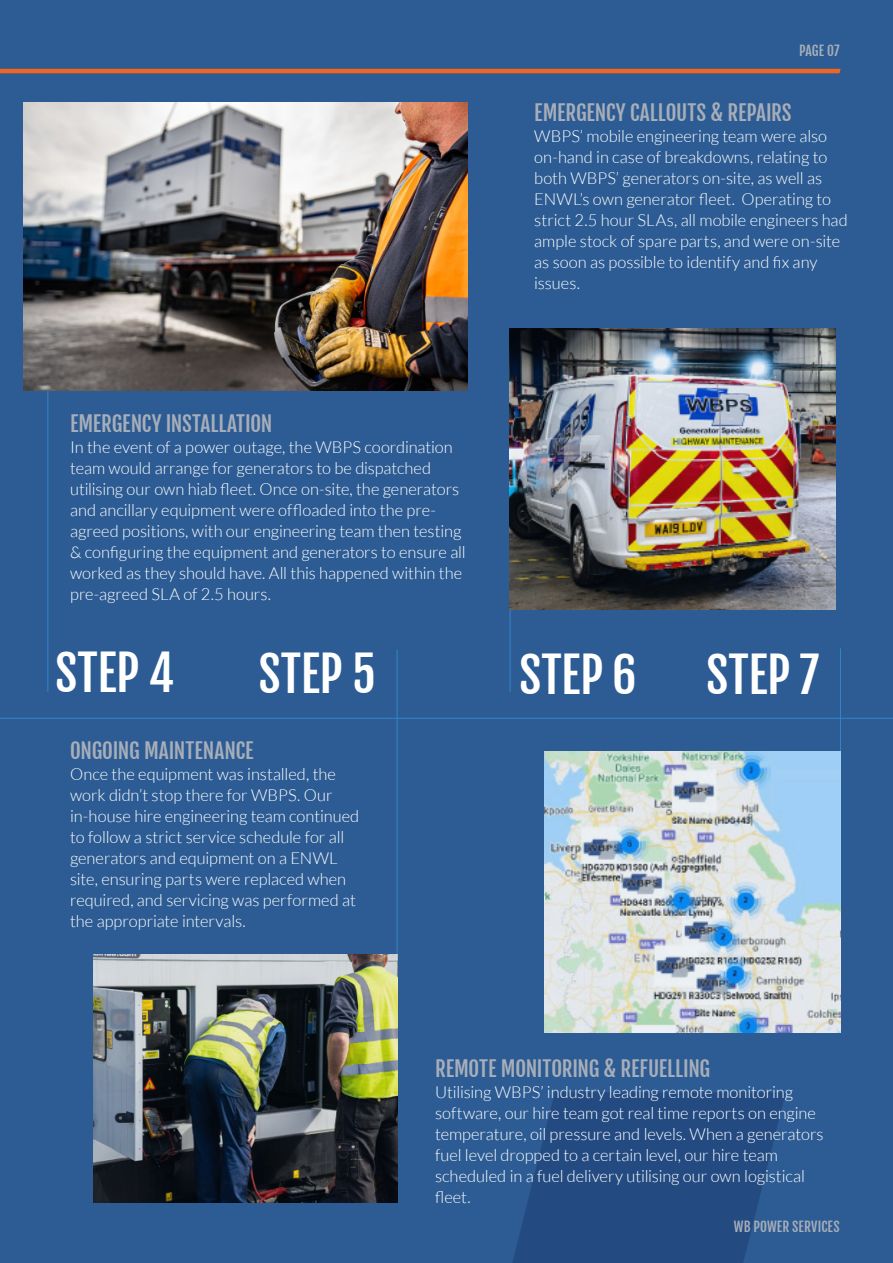
<style>
.page{position:relative;width:893px;height:1263px;background:#2c5c93}
.page>*{position:absolute;margin:0;border:0;box-sizing:border-box;transform-origin:0 0}
.t1{font:48px "Fjalla One";letter-spacing:-.01em;color:#fff}
.t2{font:21px "Fjalla One";letter-spacing:-.005em;color:#a7aeb9}
.t3{font:300 16.5px/21px "Lato";letter-spacing:-.005em;color:#fff}
.t4{font:13.5px "Fjalla One";letter-spacing:.01em;color:#a7aeb9}
</style>
<div class="page">
<hr style="left:47px;top:354px;width:1px;height:338px;background:#3387c7">
<hr style="left:0;top:69px;width:860px;height:4px;background:#f16522">
<svg style="left:838px;top:68px;width:22px;height:6px"></svg>
<svg style="left:512px;top:1092px;width:273px;height:171px;fill:#234b82"></svg>
<img style="left:23px;top:103px;width:445px;height:287px">
<hr style="left:510px;top:329px;width:1px;height:363px;background:#3387c7">
<hr style="left:397px;top:650px;width:1px;height:304px;background:#3387c7">
<img style="left:94px;top:954px;width:303px;height:248px">
<hr style="left:840px;top:648px;width:1px;height:338px;background:#3387c7">
<img style="left:544px;top:752px;width:296px;height:280px">
<img style="left:510px;top:329px;width:326px;height:280px">
<hr style="left:0;top:718px;width:893px;height:1px;background:#3387c7">
<p class="t4" style="left:799px;top:43px;width:42px">PAGE 07</p>
<p class="t2" style="left:70px;top:412px;width:204px">EMERGENCY INSTALLATION</p>
<p class="t3" style="left:70px;top:437px;width:397px">In the event of a power outage, the WBPS coordination team would arrange for generators to be dispatched utilising our own hiab fleet. Once on-site, the generators and ancillary equipment were offloaded into the pre&shy;agreed positions, with our engineering team then testing &amp; configuring the equipment and generators to ensure all worked as they should have. All this happened within the pre-agreed SLA of 2.5 hours.</p>
<p class="t2" style="left:534px;top:101px;width:259px">EMERGENCY CALLOUTS &amp; REPAIRS</p>
<p class="t3" style="left:534px;top:126px;width:315px">WBPS’ mobile engineering team were also on-hand in case of breakdowns, relating to both WBPS’ generators on-site, as well as ENWL’s own generator fleet. Operating to strict 2.5 hour SLAs, all mobile engineers had ample stock of spare parts, and were on-site as soon as possible to identify and fix any issues.</p>
<h1 class="t1" style="left:55px;top:647px;width:121px">STEP 4</h1>
<h1 class="t1" style="left:258px;top:648px;width:119px">STEP 5</h1>
<h1 class="t1" style="left:519px;top:648px;width:119px">STEP 6</h1>
<h1 class="t1" style="left:706px;top:648px;width:115px">STEP 7</h1>
<p class="t2" style="left:70px;top:739px;width:185px">ONGOING MAINTENANCE</p>
<p class="t3" style="left:70px;top:763px;width:291px">Once the equipment was installed, the work didn’t stop there for WBPS. Our in-house hire engineering team continued to follow a strict service schedule for all generators and equipment on a ENWL site, ensuring parts were replaced when required, and servicing was performed at the appropriate intervals.</p>
<p class="t2" style="left:435px;top:1057px;width:277px">REMOTE MONITORING &amp; REFUELLING</p>
<p class="t3" style="left:435px;top:1082px;width:390px">Utilising WBPS’ industry leading remote monitoring software, our hire team got real time reports on engine temperature, oil pressure and levels. When a generators fuel level dropped to a certain level, our hire team scheduled in a fuel delivery utilising our own logistical fleet.</p>
<p class="t4" style="left:734px;top:1219px;width:107px">WB POWER SERVICES</p>
</div>
